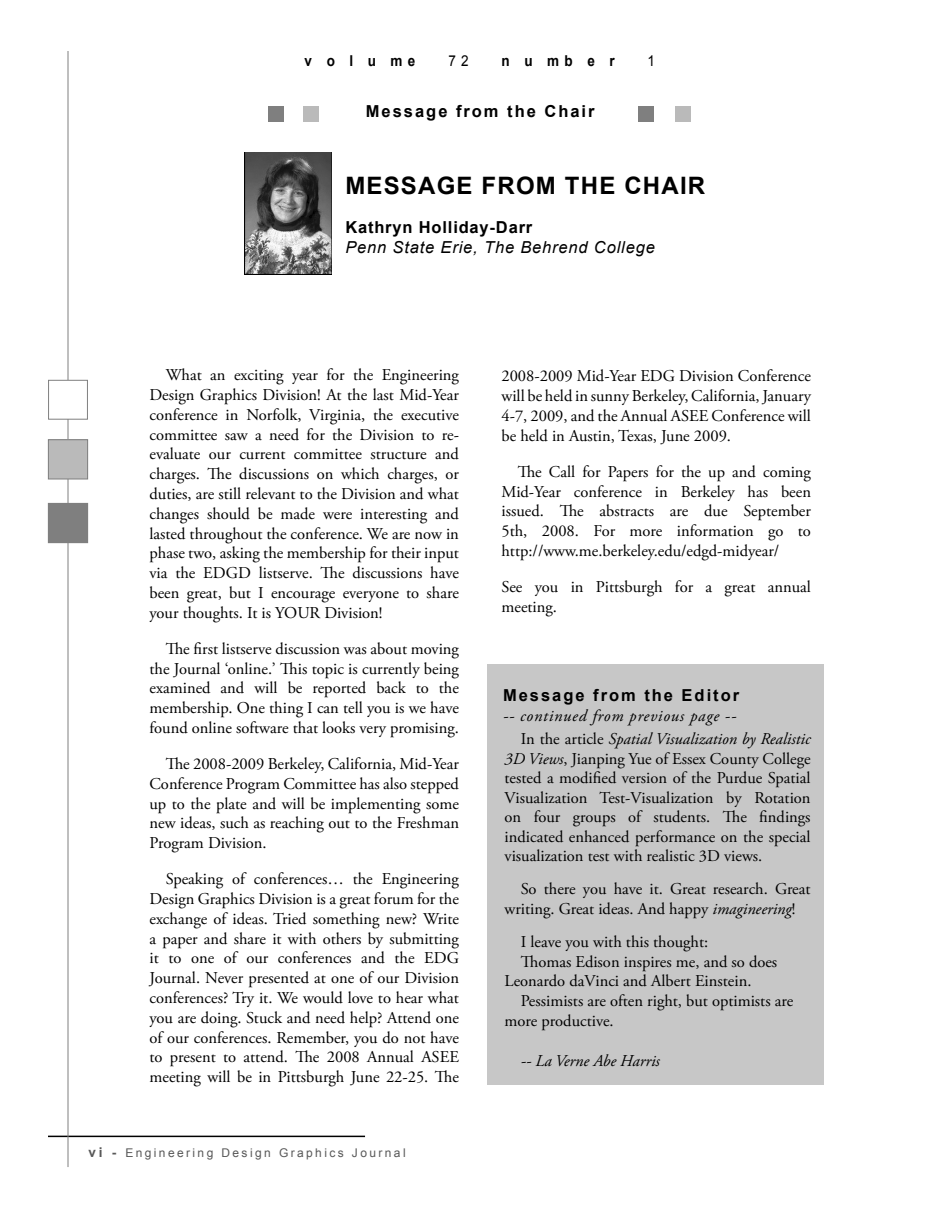
<style>
.page{position:relative;width:945px;height:1215px;background:#fff}
.page>*{position:absolute;margin:0;border:0;box-sizing:border-box;transform-origin:0 0}
.t1{font:700 24px "Arial";letter-spacing:.05em;color:#000}
.t2{font:16.5px/19.8px "Adobe Garamond Pro";color:#000;text-align:justify}
.t3{font:700 16.5px "Arial";letter-spacing:.12em;color:#000}
.t4{font:italic 16.5px "Arial";letter-spacing:.05em;color:#000}
.t5{font:italic 16.5px "Adobe Garamond Pro";letter-spacing:.05em;color:#000}
.t6{font:700 16.5px "Arial";letter-spacing:.05em;color:#000}
.t7{font:italic 16.5px "Adobe Garamond Pro";color:#000}
.t8{font:700 15px "Arial";color:#000;scale:.9 1}
.t9{font:15px "Arial";color:#000;scale:.9 1}
.t10{font:12px "Arial";letter-spacing:.2em;color:#585858}
.s1{font-weight:700;font-size:13.5px}
.s2{font-style:italic}
</style>
<div class="page">
<hr style="left:48px;top:1136px;width:317px;height:1px;background:#000">
<hr style="left:68px;top:51px;width:1px;height:1116px;background:#7f7f7f">
<div style="left:48px;top:503px;width:40px;height:40px;background:#7f7f7f"></div>
<div style="left:48px;top:440px;width:40px;height:39px;background:#bababa"></div>
<div style="left:48px;top:439px;width:40px;height:40px;border:1px solid #7f7f7f"></div>
<div style="left:49px;top:380px;width:38px;height:39px;background:#fff"></div>
<div style="left:48px;top:380px;width:40px;height:40px;border:1px solid #7f7f7f"></div>
<div style="left:303px;top:107px;width:16px;height:15px;background:#bababa"></div>
<div style="left:268px;top:107px;width:16px;height:15px;background:#7f7f7f"></div>
<div style="left:638px;top:106px;width:16px;height:16px;background:#7f7f7f"></div>
<div style="left:675px;top:106px;width:15px;height:16px;background:#bababa"></div>
<div style="left:487px;top:664px;width:337px;height:420px;background:#c7c7c7"></div>
<img style="left:244px;top:153px;width:87px;height:121px">
<p class="t8" style="left:305px;top:52px;width:125px">v o l u m e</p>
<p class="t9" style="left:448px;top:52px;width:24px">7 2</p>
<p class="t8" style="left:502px;top:52px;width:127px">n u m b e r</p>
<p class="t9" style="left:648px;top:52px;width:10px">1</p>
<p class="t3" style="left:366px;top:102px;width:230px">Message from the Chair</p>
<h1 class="t1" style="left:345px;top:172px;width:361px">MESSAGE FROM THE CHAIR</h1>
<p class="t6" style="left:345px;top:218px;width:189px">Kathryn Holliday-Darr</p>
<p class="t4" style="left:345px;top:239px;width:311px">Penn State Erie, The Behrend College</p>
<p class="t2" style="left:150px;top:366px;width:311px;text-indent:16px">What an exciting year for the Engineering Design Graphics Division! At the last Mid-Year conference in Norfolk, Virginia, the executive committee saw a need for the Division to re&shy;evaluate our current committee structure and charges. The discussions on which charges, or duties, are still relevant to the Division and what changes should be made were interesting and lasted throughout the conference. We are now in phase two, asking the membership for their input via the EDGD listserve. The discussions have been great, but I encourage everyone to share your thoughts. It is YOUR Division!</p>
<p class="t2" style="left:150px;top:640px;width:311px;text-indent:16px">The first listserve discussion was about moving the Journal ‘online.’ This topic is currently being examined and will be reported back to the membership. One thing I can tell you is we have found online software that looks very promising.</p>
<p class="t2" style="left:150px;top:755px;width:311px;text-indent:16px">The 2008-2009 Berkeley, California, Mid-Year Conference Program Committee has also stepped up to the plate and will be implementing some new ideas, such as reaching out to the Freshman Program Division.</p>
<p class="t2" style="left:150px;top:870px;width:311px;text-indent:16px">Speaking of conferences… the Engineering Design Graphics Division is a great forum for the exchange of ideas. Tried something new? Write a paper and share it with others by submitting it to one of our conferences and the EDG Journal. Never presented at one of our Division conferences? Try it. We would love to hear what you are doing. Stuck and need help? Attend one of our conferences. Remember, you do not have to present to attend. The 2008 Annual ASEE meeting will be in Pittsburgh June 22-25. The</p>
<p class="t10" style="left:89px;top:1146px;width:319px"><span class="s1">vi -</span> Engineering Design Graphics Journal</p>
<p class="t2" style="left:501px;top:368px;width:311px">2008-2009 Mid-Year EDG Division Conference will be held in sunny Berkeley, California, January 4-7, 2009, and the Annual ASEE Conference will be held in Austin, Texas, June 2009.</p>
<p class="t2" style="left:501px;top:463px;width:311px;text-indent:16px">The Call for Papers for the up and coming Mid-Year conference in Berkeley has been issued. The abstracts are due September 5th, 2008. For more information go to http://www.me.berkeley.edu/edgd-midyear/</p>
<p class="t2" style="left:501px;top:578px;width:311px">See you in Pittsburgh for a great annual meeting.</p>
<p class="t3" style="left:503px;top:686px;width:238px">Message from the Editor</p>
<p class="t5" style="left:503px;top:709px;width:235px">-- continued from previous page --</p>
<p class="t2" style="left:505px;top:731px;width:308px;text-indent:16px">In the article <span class="s2">Spatial Visualization by Realistic 3D Views</span>, Jianping Yue of Essex County College tested a modified version of the Purdue Spatial Visualization Test-Visualization by Rotation on four groups of students. The findings indicated enhanced performance on the special visualization test with realistic 3D views.</p>
<p class="t2" style="left:505px;top:881px;width:307px;text-indent:16px">So there you have it. Great research. Great writing. Great ideas. And happy <span class="s2">imagineering</span>!</p>
<p class="t2" style="left:521px;top:933px;width:189px">I leave you with this thought:</p>
<p class="t2" style="left:521px;top:953px;width:258px">Thomas Edison inspires me, and so does</p>
<p class="t2" style="left:505px;top:973px;width:248px">Leonardo daVinci and Albert Einstein.</p>
<p class="t2" style="left:521px;top:993px;width:274px">Pessimists are often right, but optimists are</p>
<p class="t2" style="left:505px;top:1012px;width:111px">more productive.</p>
<p class="t7" style="left:521px;top:1054px;width:141px">-- La Verne Abe Harris</p>
</div>
